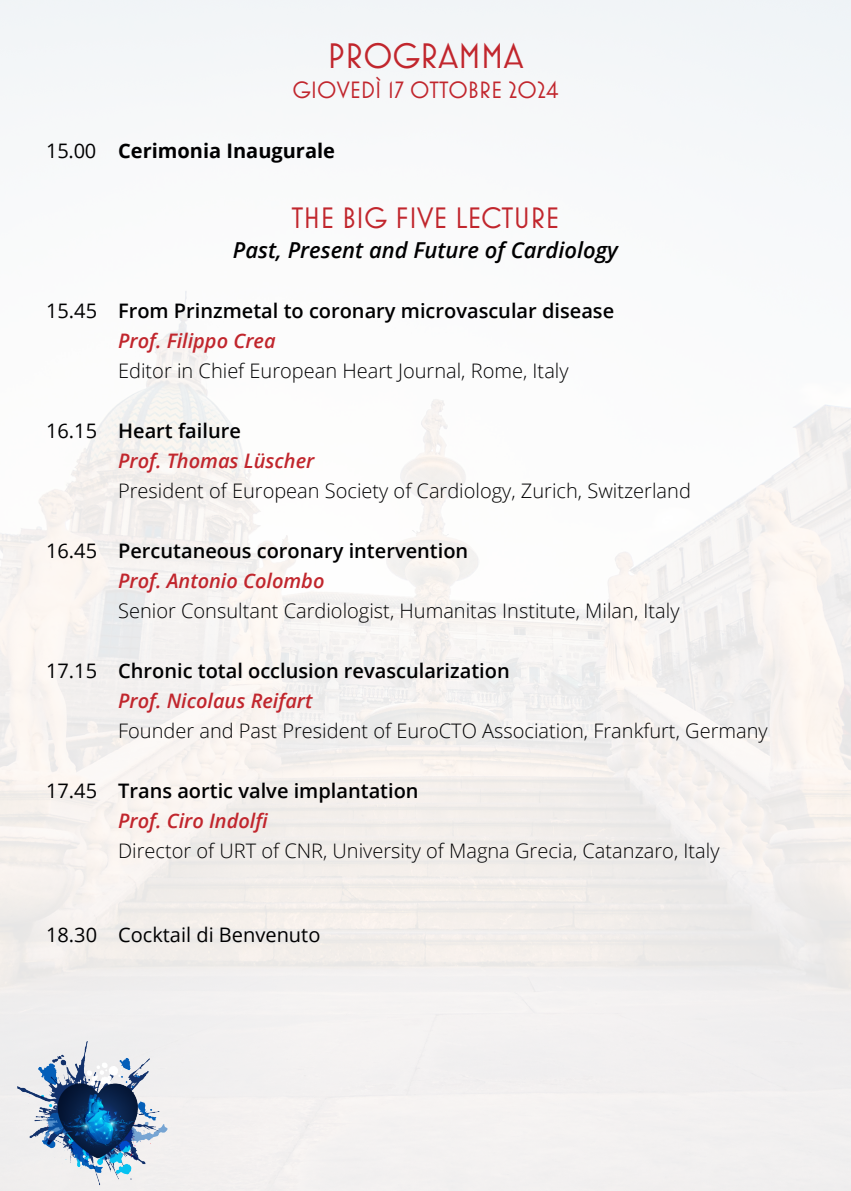
<style>
.page{position:relative;width:851px;height:1191px;background:#fff}
.page>*{position:absolute;margin:0;border:0;box-sizing:border-box;transform-origin:0 0}
.t1{font:36px "Mostra Nuova";color:#c1262d}
.t2{font:30px "Mostra Nuova";color:#c1262d}
.t3{font:24px "Mostra Nuova";color:#c1262d}
.t4{font:italic 600 22px "Open Sans";color:#000001}
.t5{font:300 20px "Open Sans";color:#000001}
.t6{font:600 20px "Open Sans";color:#000001}
.t7{font:italic 600 20px "Open Sans";color:#c1262d}
.t8{font:700 20px "Open Sans";color:#000001}
.t9{font:20px "Open Sans";color:#000001}
.s1{font-weight:400}
</style>
<div class="page">
<img style="left:17px;top:1041px;width:150px;height:150px">
<p class="t1" style="left:327px;top:35px;width:197px">PROGRAMMA</p>
<p class="t3" style="left:292px;top:76px;width:267px">GIOVEDÌ 17 OTTOBRE 2024</p>
<p class="t8" style="left:46px;top:136px;width:290px"><span class="s1">15.00</span> Cerimonia Inaugurale</p>
<p class="t2" style="left:291px;top:200px;width:269px">THE BIG FIVE LECTURE</p>
<p class="t4" style="left:233px;top:235px;width:386px">Past, Present and Future of Cardiology</p>
<p class="t6" style="left:46px;top:297px;width:569px"><span class="s1">15.45</span> From Prinzmetal to coronary microvascular disease</p>
<p class="t7" style="left:118px;top:327px;width:159px">Prof. Filippo Crea</p>
<p class="t5" style="left:118px;top:357px;width:452px">Editor in Chief European Heart Journal, Rome, Italy</p>
<p class="t6" style="left:46px;top:417px;width:196px"><span class="s1">16.15</span> Heart failure</p>
<p class="t7" style="left:118px;top:447px;width:198px">Prof. Thomas Lüscher</p>
<p class="t5" style="left:118px;top:477px;width:574px">President of European Society of Cardiology, Zurich, Switzerland</p>
<p class="t6" style="left:46px;top:537px;width:423px"><span class="s1">16.45</span> Percutaneous coronary intervention</p>
<p class="t7" style="left:118px;top:567px;width:208px">Prof. Antonio Colombo</p>
<p class="t5" style="left:118px;top:597px;width:563px">Senior Consultant Cardiologist, Humanitas Institute, Milan, Italy</p>
<p class="t6" style="left:46px;top:657px;width:465px"><span class="s1">17.15</span> Chronic total occlusion revascularization</p>
<p class="t7" style="left:118px;top:687px;width:196px">Prof. Nicolaus Reifart</p>
<p class="t5" style="left:118px;top:717px;width:651px">Founder and Past President of EuroCTO Association, Frankfurt, Germany</p>
<p class="t6" style="left:46px;top:777px;width:374px"><span class="s1">17.45</span> Trans aortic valve implantation</p>
<p class="t7" style="left:118px;top:807px;width:153px">Prof. Ciro Indolfi</p>
<p class="t5" style="left:118px;top:837px;width:603px">Director of URT of CNR, University of Magna Grecia, Catanzaro, Italy</p>
<p class="t9" style="left:46px;top:921px;width:276px">18.30 Cocktail di Benvenuto</p>
</div>
